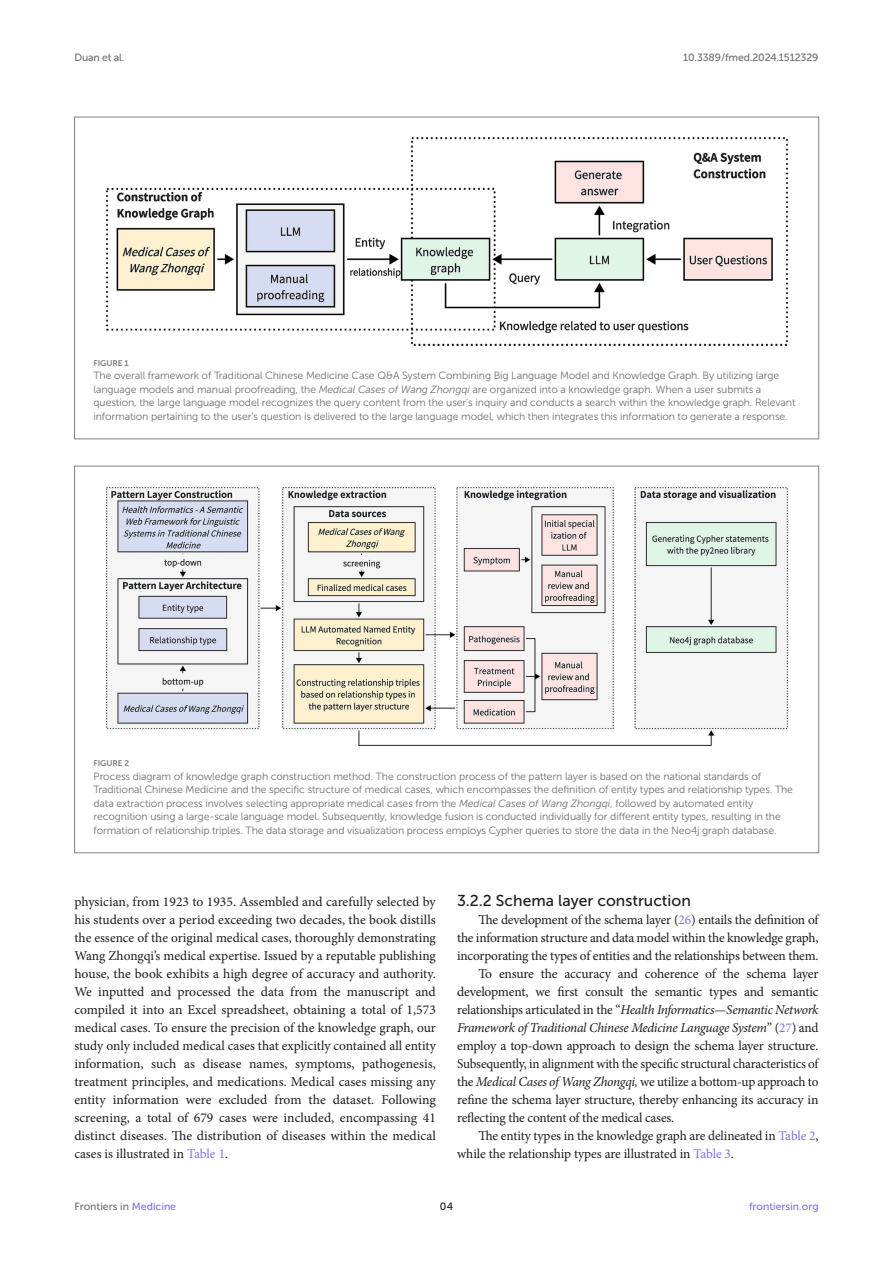
<style>
.page{position:relative;width:893px;height:1263px;background:#fff}
.page>*{position:absolute;margin:0;border:0;box-sizing:border-box;transform-origin:0 0}
.HEAD_3{font:15.75px "Museo Sans 500";color:#1b1c1b}
.TEXT{font:13.5px/18px "Minion Pro";letter-spacing:-.01em;color:#1b1c1b;text-align:justify}
.FIG_LEG{font:10.5px/13.5px "Museo Sans 300";letter-spacing:-.01em;color:#706f70}
.t1{font:10.5px "Museo Sans 500";letter-spacing:-.015em;color:#706f70}
.t2{font:10.5px "Museo Sans 500";color:#856df0}
.t3{font:10.5px "Museo Sans 500";color:#1b1c1b}
.FIG_HD{font:8.25px "Museo Sans 700";letter-spacing:-.01em;color:#7e7f7f}
.s1{font-style:italic}
.s2{color:#856df0}
</style>
<div class="page">
<img style="left:106px;top:137px;width:682px;height:209px">
<img style="left:106px;top:487px;width:682px;height:259px">
<p class="t1" style="left:74px;top:51px;width:51px">Duan et al.</p>
<p class="t1" style="left:683px;top:51px;width:137px">10.3389/fmed.2024.1512329</p>
<p class="FIG_HD" style="left:94px;top:358px;width:37px">FIGURE 1</p>
<p class="FIG_LEG" style="left:94px;top:369px;width:703px">The overall framework of Traditional Chinese Medicine Case Q&amp;A System Combining Big Language Model and Knowledge Graph. By utilizing large language models and manual proofreading, the <span class="s1">Medical Cases of Wang Zhongqi</span> are organized into a knowledge graph. When a user submits a question, the large language model recognizes the query content from the user’s inquiry and conducts a search within the knowledge graph. Relevant information pertaining to the user’s question is delivered to the large language model, which then integrates this information to generate a response.</p>
<p class="FIG_HD" style="left:94px;top:759px;width:37px">FIGURE 2</p>
<p class="FIG_LEG" style="left:94px;top:769px;width:701px">Process diagram of knowledge graph construction method. The construction process of the pattern layer is based on the national standards of Traditional Chinese Medicine and the specific structure of medical cases, which encompasses the definition of entity types and relationship types. The data extraction process involves selecting appropriate medical cases from the <span class="s1">Medical Cases of Wang Zhongqi</span>, followed by automated entity recognition using a large-scale language model. Subsequently, knowledge fusion is conducted individually for different entity types, resulting in the formation of relationship triples. The data storage and visualization process employs Cypher queries to store the data in the Neo4j graph database.</p>
<p class="TEXT" style="left:74px;top:893px;width:363px">physician, from 1923 to 1935. Assembled and carefully selected by his students over a period exceeding two decades, the book distills the essence of the original medical cases, thoroughly demonstrating Wang Zhongqi’s medical expertise. Issued by a reputable publishing house, the book exhibits a high degree of accuracy and authority.<br>We inputted and processed the data from the manuscript and compiled it into an Excel spreadsheet, obtaining a total of 1,573 medical cases. To ensure the precision of the knowledge graph, our study only included medical cases that explicitly contained all entity information, such as disease names, symptoms, pathogenesis, treatment principles, and medications. Medical cases missing any entity information were excluded from the dataset. Following screening, a total of 679 cases were included, encompassing 41 distinct diseases. The distribution of diseases within the medical cases is illustrated in <span class="s2">Table 1</span>.</p>
<p class="HEAD_3" style="left:457px;top:892px;width:235px">3.2.2 Schema layer construction</p>
<p class="TEXT" style="left:457px;top:911px;width:363px;text-indent:21px">The development of the schema layer (<span class="s2">26</span>) entails the definition of the information structure and data model within the knowledge graph, incorporating the types of entities and the relationships between them.</p>
<p class="TEXT" style="left:457px;top:965px;width:363px;text-indent:21px">To ensure the accuracy and coherence of the schema layer development, we first consult the semantic types and semantic relationships articulated in the “<span class="s1">Health Informatics—Semantic Network Framework of Traditional Chinese Medicine Language System</span>” (<span class="s2">27</span>) and employ a top-down approach to design the schema layer structure.<br>Subsequently, in alignment with the specific structural characteristics of the <span class="s1">Medical Cases of Wang Zhongqi,</span> we utilize a bottom-up approach to refine the schema layer structure, thereby enhancing its accuracy in reflecting the content of the medical cases.</p>
<p class="TEXT" style="left:457px;top:1127px;width:363px;text-indent:21px">The entity types in the knowledge graph are delineated in <span class="s2">Table 2</span>, while the relationship types are illustrated in <span class="s2">Table 3</span>.</p>
<p class="t1" style="left:74px;top:1200px;width:103px">Frontiers in <span class="s2">Medicine</span></p>
<p class="t3" style="left:440px;top:1200px;width:15px">04</p>
<p class="t2" style="left:749px;top:1200px;width:71px">frontiersin.org</p>
</div>
